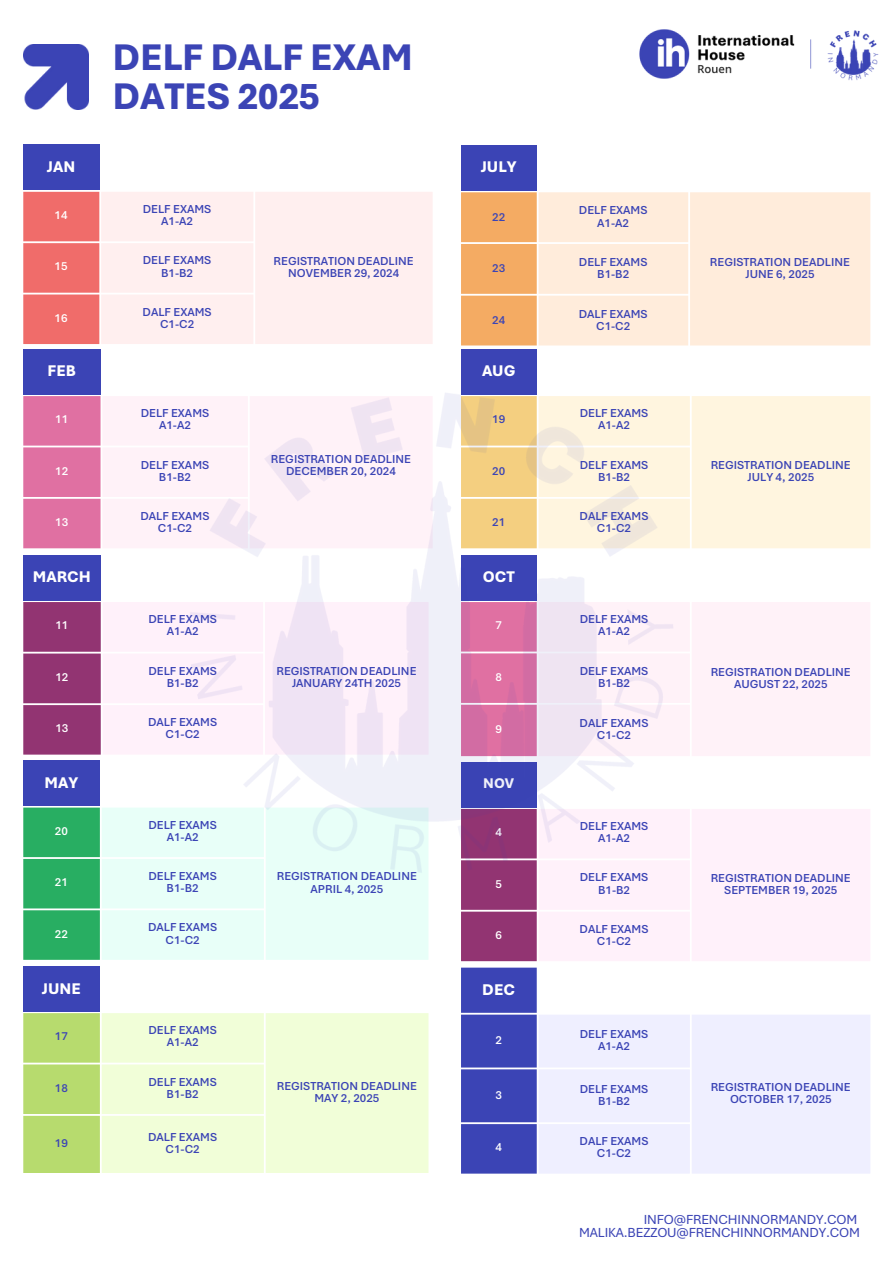
<style>
.page{position:relative;width:894px;height:1264px;background:#fff}
.page>*{position:absolute;margin:0;border:0;box-sizing:border-box;transform-origin:0 0}
.t1{font:800 39px/38.2px "Aptos";letter-spacing:-.01em;color:#3b44b5}
.t2{font:800 16.35px "Aptos";color:#fff}
.t3{font:800 16.2px "Aptos";color:#fff}
.t4{font:800 14.7px "Aptos";color:#fff}
.t5{font:13.8px "Aptos";letter-spacing:-.01em;color:#3b44b5}
.t6{font:600 12.15px "Aptos";color:#3b44b5}
.t7{font:600 12.15px "Aptos";color:#fff}
</style>
<div class="page">
<div style="left:23px;top:145px;width:76px;height:45px;background:#3b44b5"></div>
<div style="left:23px;top:192px;width:76px;height:152px;background:#f06c6a"></div>
<div style="left:101px;top:192px;width:331px;height:152px;background:#ffefef"></div>
<div style="left:23px;top:349px;width:77px;height:45px;background:#3b44b5"></div>
<div style="left:23px;top:396px;width:77px;height:152px;background:#e070a2"></div>
<div style="left:103px;top:396px;width:75px;height:152px;background:#fff2f8"></div>
<div style="left:23px;top:555px;width:78px;height:45px;background:#3b44b5"></div>
<div style="left:23px;top:602px;width:78px;height:152px;background:#923472"></div>
<div style="left:103px;top:602px;width:75px;height:152px;background:#fff1fa"></div>
<div style="left:23px;top:760px;width:77px;height:45px;background:#3b44b5"></div>
<div style="left:23px;top:807px;width:77px;height:152px;background:#28ae62"></div>
<div style="left:102px;top:808px;width:326px;height:151px;background:#e8fff8"></div>
<img style="left:23px;top:45px;width:66px;height:64px">
<div style="left:23px;top:966px;width:77px;height:45px;background:#3b44b5"></div>
<div style="left:23px;top:1013px;width:77px;height:159px;background:#b7db6e"></div>
<div style="left:102px;top:1013px;width:326px;height:159px;background:#f1fed8"></div>
<div style="left:461px;top:145px;width:75px;height:45px;background:#3b44b5"></div>
<div style="left:461px;top:192px;width:75px;height:153px;background:#f4ab63"></div>
<div style="left:538px;top:192px;width:332px;height:153px;background:#ffecdb"></div>
<div style="left:461px;top:349px;width:75px;height:45px;background:#3b44b5"></div>
<div style="left:681px;top:396px;width:189px;height:152px;background:#fff5df"></div>
<div style="left:681px;top:602px;width:189px;height:154px;background:#fff2f8"></div>
<div style="left:461px;top:883px;width:75px;height:78px;background:#923472"></div>
<div style="left:539px;top:809px;width:331px;height:152px;background:#fff1fa"></div>
<div style="left:461px;top:967px;width:75px;height:206px;background:#3b44b5"></div>
<div style="left:539px;top:1015px;width:331px;height:158px;background:#efefff"></div>
<img style="left:178px;top:380px;width:503px;height:503px">
<img style="left:639px;top:29px;width:240px;height:52px">
<p class="t1" style="left:113px;top:38px;width:302px">DELF DALF EXAM<br>DATES 2025</p>
<p class="t3" style="left:47px;top:157px;width:30px">JAN</p>
<h1 class="t7" style="left:55px;top:208px;width:14px">14</h1>
<p class="t6" style="left:143px;top:201px;width:70px">DELF EXAMS</p>
<p class="t6" style="left:161px;top:214px;width:33px">A1-A2</p>
<p class="t3" style="left:480px;top:157px;width:37px">JULY</p>
<p class="t6" style="left:492px;top:209px;width:14px">22</p>
<p class="t6" style="left:578px;top:203px;width:70px">DELF EXAMS</p>
<p class="t6" style="left:597px;top:215px;width:33px">A1-A2</p>
<p class="t7" style="left:55px;top:259px;width:14px">15</p>
<p class="t6" style="left:143px;top:253px;width:70px">DELF EXAMS</p>
<p class="t6" style="left:161px;top:265px;width:33px">B1-B2</p>
<p class="t6" style="left:273px;top:253px;width:141px">REGISTRATION DEADLINE</p>
<p class="t6" style="left:288px;top:265px;width:112px">NOVEMBER 29, 2024</p>
<p class="t6" style="left:492px;top:261px;width:14px">23</p>
<p class="t6" style="left:578px;top:255px;width:70px">DELF EXAMS</p>
<p class="t6" style="left:597px;top:267px;width:33px">B1-B2</p>
<p class="t6" style="left:709px;top:255px;width:141px">REGISTRATION DEADLINE</p>
<p class="t6" style="left:745px;top:267px;width:71px">JUNE 6, 2025</p>
<p class="t7" style="left:55px;top:310px;width:14px">16</p>
<p class="t6" style="left:142px;top:304px;width:70px">DALF EXAMS</p>
<p class="t6" style="left:160px;top:316px;width:36px">C1-C2</p>
<p class="t6" style="left:492px;top:312px;width:14px">24</p>
<p class="t6" style="left:578px;top:306px;width:70px">DALF EXAMS</p>
<p class="t6" style="left:596px;top:318px;width:36px">C1-C2</p>
<p class="t3" style="left:48px;top:361px;width:30px">FEB</p>
<p class="t7" style="left:55px;top:412px;width:14px">11</p>
<p class="t6" style="left:141px;top:406px;width:70px">DELF EXAMS</p>
<p class="t6" style="left:159px;top:418px;width:33px">A1-A2</p>
<p class="t3" style="left:482px;top:361px;width:35px">AUG</p>
<p class="t6" style="left:492px;top:412px;width:14px">19</p>
<p class="t6" style="left:579px;top:406px;width:70px">DELF EXAMS</p>
<p class="t6" style="left:598px;top:418px;width:33px">A1-A2</p>
<p class="t6" style="left:271px;top:451px;width:141px">REGISTRATION DEADLINE</p>
<p class="t6" style="left:141px;top:457px;width:70px">DELF EXAMS</p>
<p class="t6" style="left:159px;top:469px;width:33px">B1-B2</p>
<p class="t7" style="left:55px;top:463px;width:14px">12</p>
<p class="t6" style="left:286px;top:463px;width:111px">DECEMBER 20, 2024</p>
<p class="t6" style="left:492px;top:463px;width:14px">20</p>
<p class="t6" style="left:579px;top:457px;width:70px">DELF EXAMS</p>
<p class="t6" style="left:598px;top:469px;width:33px">B1-B2</p>
<p class="t6" style="left:710px;top:457px;width:141px">REGISTRATION DEADLINE</p>
<p class="t6" style="left:747px;top:470px;width:68px">JULY 4, 2025</p>
<p class="t7" style="left:55px;top:514px;width:14px">13</p>
<p class="t6" style="left:140px;top:508px;width:70px">DALF EXAMS</p>
<p class="t6" style="left:158px;top:520px;width:36px">C1-C2</p>
<p class="t6" style="left:492px;top:514px;width:14px">21</p>
<p class="t6" style="left:579px;top:508px;width:70px">DALF EXAMS</p>
<p class="t6" style="left:596px;top:520px;width:36px">C1-C2</p>
<p class="t3" style="left:33px;top:567px;width:59px">MARCH</p>
<p class="t7" style="left:55px;top:618px;width:14px">11</p>
<p class="t6" style="left:148px;top:612px;width:70px">DELF EXAMS</p>
<p class="t6" style="left:167px;top:624px;width:33px">A1-A2</p>
<p class="t3" style="left:482px;top:567px;width:34px">OCT</p>
<p class="t7" style="left:495px;top:618px;width:8px">7</p>
<p class="t6" style="left:579px;top:612px;width:70px">DELF EXAMS</p>
<p class="t6" style="left:598px;top:624px;width:33px">A1-A2</p>
<p class="t7" style="left:55px;top:669px;width:14px">12</p>
<p class="t6" style="left:148px;top:663px;width:70px">DELF EXAMS</p>
<p class="t6" style="left:167px;top:675px;width:33px">B1-B2</p>
<p class="t6" style="left:276px;top:663px;width:141px">REGISTRATION DEADLINE</p>
<p class="t6" style="left:292px;top:675px;width:110px">JANUARY 24TH 2025</p>
<p class="t7" style="left:495px;top:669px;width:8px">8</p>
<p class="t6" style="left:579px;top:663px;width:70px">DELF EXAMS</p>
<p class="t6" style="left:598px;top:675px;width:33px">B1-B2</p>
<p class="t6" style="left:710px;top:664px;width:141px">REGISTRATION DEADLINE</p>
<p class="t6" style="left:734px;top:676px;width:95px">AUGUST 22, 2025</p>
<p class="t7" style="left:55px;top:721px;width:14px">13</p>
<p class="t6" style="left:148px;top:715px;width:70px">DALF EXAMS</p>
<p class="t6" style="left:165px;top:727px;width:36px">C1-C2</p>
<p class="t7" style="left:495px;top:721px;width:8px">9</p>
<p class="t6" style="left:579px;top:715px;width:70px">DALF EXAMS</p>
<p class="t6" style="left:596px;top:727px;width:36px">C1-C2</p>
<p class="t3" style="left:45px;top:772px;width:35px">MAY</p>
<p class="t7" style="left:55px;top:823px;width:14px">20</p>
<p class="t6" style="left:148px;top:817px;width:70px">DELF EXAMS</p>
<p class="t6" style="left:167px;top:829px;width:33px">A1-A2</p>
<p class="t4" style="left:483px;top:774px;width:32px">NOV</p>
<p class="t7" style="left:495px;top:824px;width:8px">4</p>
<p class="t6" style="left:579px;top:818px;width:70px">DELF EXAMS</p>
<p class="t6" style="left:598px;top:830px;width:33px">A1-A2</p>
<p class="t7" style="left:55px;top:874px;width:14px">21</p>
<p class="t6" style="left:148px;top:868px;width:70px">DELF EXAMS</p>
<p class="t6" style="left:166px;top:880px;width:33px">B1-B2</p>
<p class="t6" style="left:277px;top:869px;width:141px">REGISTRATION DEADLINE</p>
<p class="t6" style="left:310px;top:881px;width:74px">APRIL 4, 2025</p>
<p class="t7" style="left:495px;top:876px;width:8px">5</p>
<p class="t6" style="left:579px;top:870px;width:70px">DELF EXAMS</p>
<p class="t6" style="left:598px;top:882px;width:33px">B1-B2</p>
<p class="t6" style="left:710px;top:870px;width:141px">REGISTRATION DEADLINE</p>
<p class="t6" style="left:724px;top:882px;width:115px">SEPTEMBER 19, 2025</p>
<p class="t7" style="left:55px;top:926px;width:14px">22</p>
<p class="t6" style="left:148px;top:920px;width:70px">DALF EXAMS</p>
<p class="t6" style="left:165px;top:932px;width:36px">C1-C2</p>
<p class="t7" style="left:495px;top:927px;width:8px">6</p>
<p class="t6" style="left:579px;top:921px;width:70px">DALF EXAMS</p>
<p class="t6" style="left:596px;top:933px;width:36px">C1-C2</p>
<p class="t3" style="left:42px;top:978px;width:40px">JUNE</p>
<p class="t6" style="left:55px;top:1028px;width:14px">17</p>
<p class="t6" style="left:148px;top:1022px;width:70px">DELF EXAMS</p>
<p class="t6" style="left:167px;top:1035px;width:33px">A1-A2</p>
<p class="t2" style="left:482px;top:979px;width:34px">DEC</p>
<p class="t7" style="left:495px;top:1032px;width:8px">2</p>
<p class="t6" style="left:579px;top:1026px;width:70px">DELF EXAMS</p>
<p class="t6" style="left:598px;top:1038px;width:33px">A1-A2</p>
<p class="t6" style="left:55px;top:1080px;width:14px">18</p>
<p class="t6" style="left:148px;top:1074px;width:70px">DELF EXAMS</p>
<p class="t6" style="left:166px;top:1086px;width:33px">B1-B2</p>
<p class="t6" style="left:277px;top:1078px;width:141px">REGISTRATION DEADLINE</p>
<p class="t6" style="left:314px;top:1090px;width:66px">MAY 2, 2025</p>
<p class="t7" style="left:495px;top:1087px;width:8px">3</p>
<p class="t6" style="left:579px;top:1081px;width:70px">DELF EXAMS</p>
<p class="t6" style="left:598px;top:1093px;width:33px">B1-B2</p>
<p class="t6" style="left:710px;top:1079px;width:141px">REGISTRATION DEADLINE</p>
<p class="t6" style="left:729px;top:1091px;width:103px">OCTOBER 17, 2025</p>
<p class="t6" style="left:55px;top:1135px;width:14px">19</p>
<p class="t6" style="left:148px;top:1129px;width:70px">DALF EXAMS</p>
<p class="t6" style="left:165px;top:1141px;width:36px">C1-C2</p>
<p class="t7" style="left:495px;top:1139px;width:8px">4</p>
<p class="t6" style="left:579px;top:1133px;width:70px">DALF EXAMS</p>
<p class="t6" style="left:596px;top:1145px;width:36px">C1-C2</p>
<p class="t5" style="left:643px;top:1210px;width:215px">INFO@FRENCHINNORMANDY.COM</p>
<p class="t5" style="left:579px;top:1224px;width:282px">MALIKA.BEZZOU@FRENCHINNORMANDY.COM</p>
</div>
